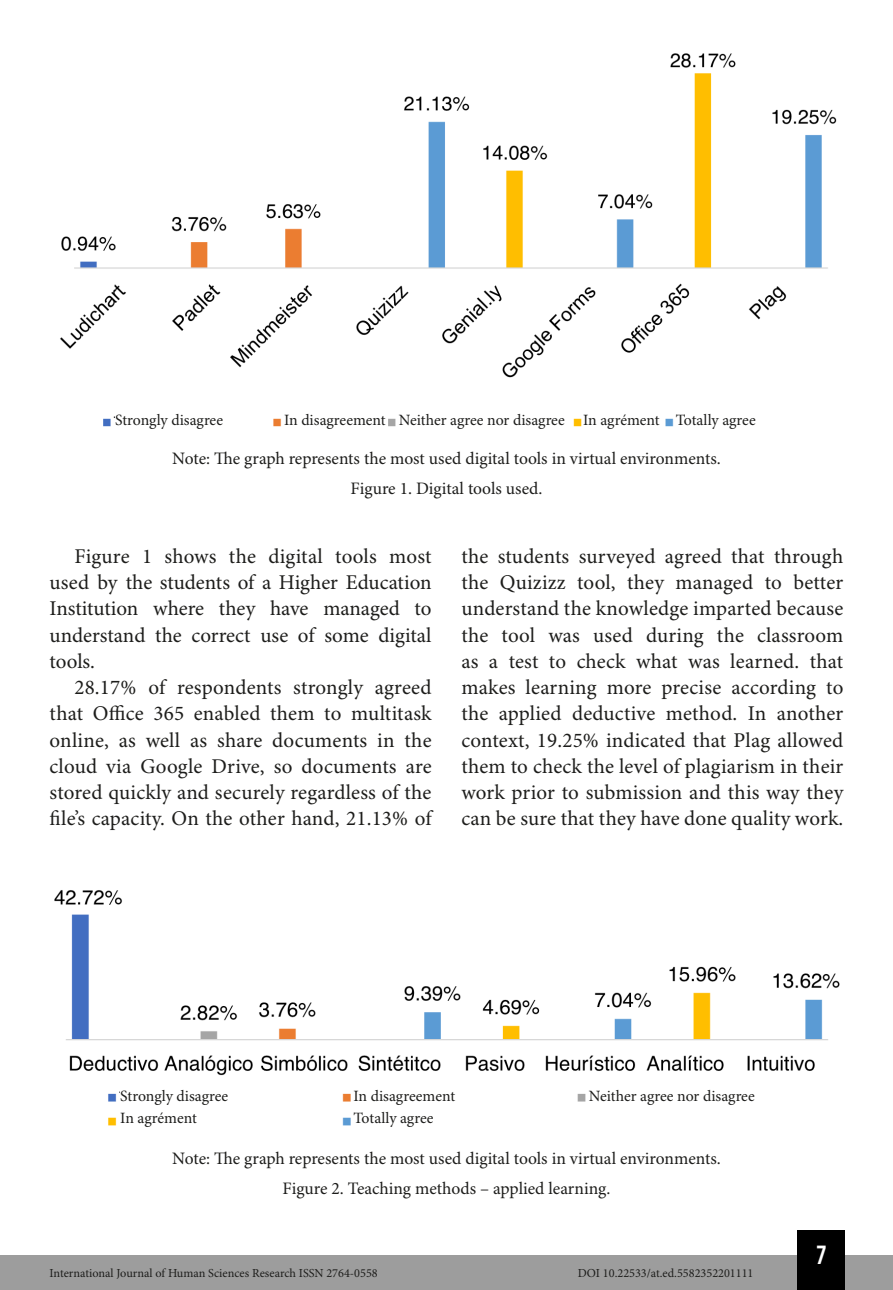
<style>
.page{position:relative;width:893px;height:1290px;background:#fff}
.page>*{position:absolute;margin:0;border:0;box-sizing:border-box;transform-origin:0 0}
.t1{font:26.25px "Bebas Kai";color:#fff}
.t2{font:21px/26.2px "Minion Pro";letter-spacing:.005em;color:#1d1d1b;text-align:justify}
.t3{font:17.5px/29.4px "Minion Pro";color:#1d1d1b;text-align:center}
.t4{font:15.75px "Minion Pro";letter-spacing:-.005em;color:#1d1d1b}
.t5{font:12.25px "Minion Pro";color:#1d1d1b}
</style>
<div class="page">
<div style="left:0;top:1255px;width:893px;height:35px;background:#9d9d9d"></div>
<div style="left:797px;top:1230px;width:48px;height:60px;background:#000"></div>
<img style="left:60px;top:53px;width:777px;height:374px">
<div style="left:115px;top:413px;width:155px;height:21px;background:#fff"></div>
<div style="left:284px;top:413px;width:103px;height:21px;background:#fff"></div>
<div style="left:399px;top:413px;width:172px;height:21px;background:#fff"></div>
<div style="left:583px;top:413px;width:80px;height:21px;background:#fff"></div>
<div style="left:676px;top:413px;width:152px;height:21px;background:#fff"></div>
<img style="left:54px;top:890px;width:786px;height:236px">
<div style="left:120px;top:1089px;width:163px;height:21px;background:#fff"></div>
<div style="left:353px;top:1089px;width:104px;height:21px;background:#fff"></div>
<div style="left:589px;top:1089px;width:186px;height:21px;background:#fff"></div>
<div style="left:120px;top:1111px;width:80px;height:21px;background:#fff"></div>
<div style="left:353px;top:1111px;width:168px;height:21px;background:#fff"></div>
<p class="t4" style="left:115px;top:410px;width:110px">Strongly disagree</p>
<p class="t4" style="left:284px;top:410px;width:473px">In disagreement Neither agree nor disagree In agrément Totally agree</p>
<p class="t3" style="left:172px;top:445px;width:550px">Note: The graph represents the most used digital tools in virtual environments.<br>Figure 1. Digital tools used.</p>
<p class="t2" style="left:50px;top:544px;width:384px;text-indent:25px">Figure 1 shows the digital tools most used by the students of a Higher Education Institution where they have managed to understand the correct use of some digital tools.</p>
<p class="t2" style="left:50px;top:675px;width:384px;text-indent:25px">28.17% of respondents strongly agreed that Office 365 enabled them to multitask online, as well as share documents in the cloud via Google Drive, so documents are stored quickly and securely regardless of the file’s capacity. On the other hand, 21.13% of</p>
<p class="t2" style="left:461px;top:544px;width:384px">the students surveyed agreed that through the Quizizz tool, they managed to better understand the knowledge imparted because the tool was used during the classroom as a test to check what was learned. that makes learning more precise according to the applied deductive method. In another context, 19.25% indicated that Plag allowed them to check the level of plagiarism in their work prior to submission and this way they can be sure that they have done quality work.</p>
<p class="t4" style="left:120px;top:1086px;width:110px">Strongly disagree</p>
<p class="t4" style="left:353px;top:1086px;width:103px">In disagreement</p>
<p class="t4" style="left:589px;top:1086px;width:167px">Neither agree nor disagree</p>
<p class="t4" style="left:120px;top:1108px;width:78px">In agrément</p>
<p class="t4" style="left:353px;top:1108px;width:82px">Totally agree</p>
<p class="t3" style="left:172px;top:1145px;width:550px">Note: The graph represents the most used digital tools in virtual environments.<br>Figure 2. Teaching methods – applied learning.</p>
<p class="t5" style="left:50px;top:1266px;width:330px">International Journal of Human Sciences Research ISSN 2764-0558</p>
<p class="t5" style="left:578px;top:1266px;width:177px">DOI 10.22533/at.ed.5582352201111</p>
<p class="t1" style="left:817px;top:1241px;width:11px">7</p>
</div>
